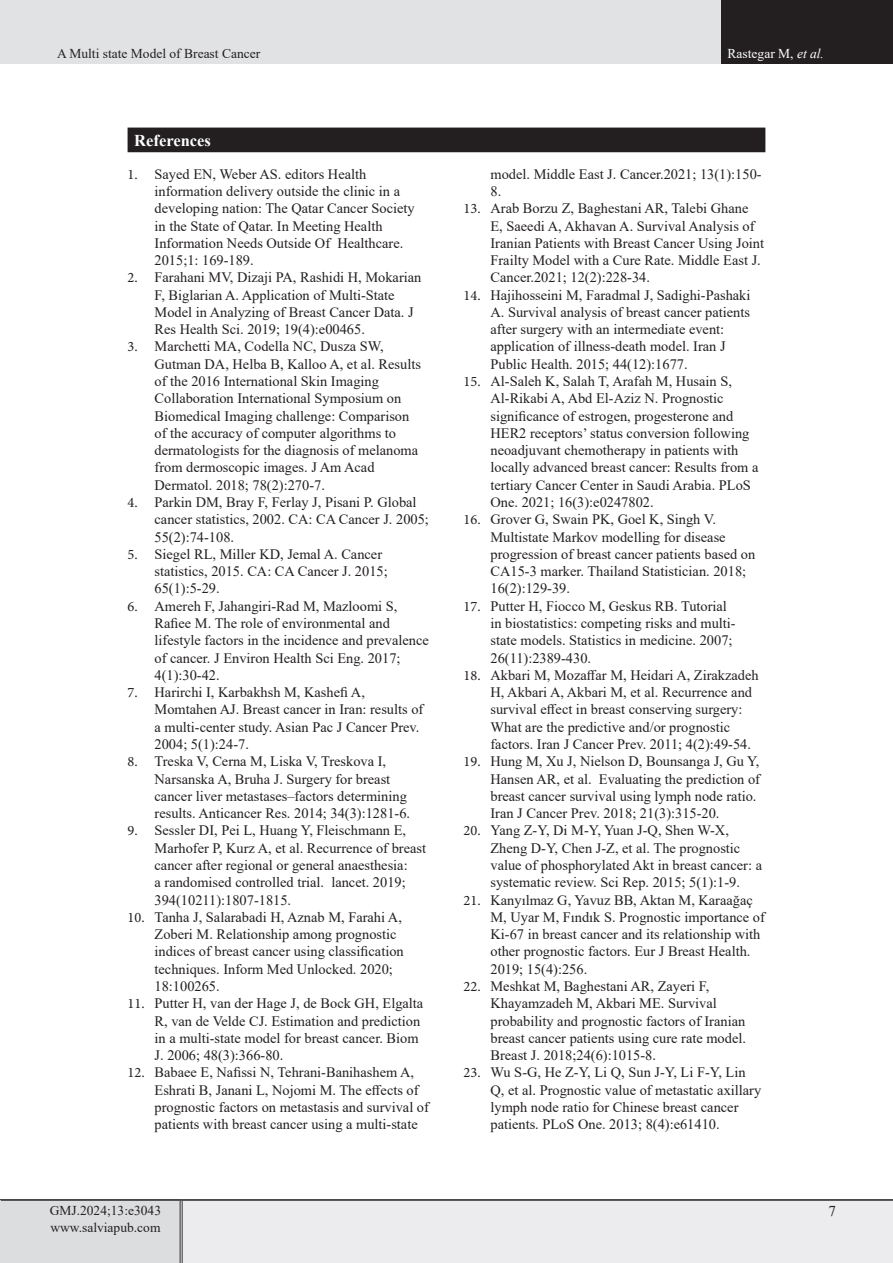
<style>
.page{position:relative;width:893px;height:1263px;background:#fff}
.page>*{position:absolute;margin:0;border:0;box-sizing:border-box;transform-origin:0 0}
.t1{font:700 16.5px "Times New Roman";color:#fff}
.t2{font:15px "Times New Roman";color:#231f20}
.t3{font:14.4px/17.2px "Times New Roman";color:#231f20}
.eeeeeeeeeeee{font:13.5px "Times New Roman";color:#231f20}
.t4{font:13.5px "Times New Roman";color:#fff}
.s1{font-style:italic}
.s2{font-family:"Minion Pro"}
</style>
<div class="page">
<div style="left:0;top:1200px;width:181px;height:63px;background:#dcdddf"></div>
<div style="left:181px;top:1200px;width:712px;height:63px;background:#ececee"></div>
<hr style="left:180px;top:1201px;width:3px;height:62px;background:#fff">
<hr style="left:180px;top:1201px;width:1px;height:62px;background:#231f20">
<hr style="left:182px;top:1201px;width:1px;height:62px;background:#231f20">
<hr style="left:0;top:1199px;width:181px;height:2px;background:#231f20">
<hr style="left:181px;top:1199px;width:712px;height:2px;background:#231f20">
<div style="left:0;top:0;width:722px;height:64px;background:#e1e2e4"></div>
<div style="left:722px;top:0;width:171px;height:64px;background:#231f20"></div>
<div style="left:128px;top:128px;width:637px;height:23px;background:#231f20"></div>
<hr style="left:128px;top:151px;width:637px;height:1px;background:#231f20">
<p class="eeeeeeeeeeee" style="left:57px;top:44px;width:205px">A Multi state Model of Breast Cancer</p>
<p class="t4" style="left:728px;top:44px;width:98px">Rastegar M, <span class="s1">et al.</span></p>
<p class="t1" style="left:134px;top:128px;width:78px">References</p>
<p class="t3" style="left:155px;top:165px;width:262px;text-indent:-27px"><span class="s2">1.</span> Sayed EN, Weber AS. editors Health information delivery outside the clinic in a developing nation: The Qatar Cancer Society in the State of Qatar. In Meeting Health Information Needs Outside Of Healthcare.<br>2015;1: 169-189.</p>
<p class="t3" style="left:155px;top:268px;width:268px;text-indent:-27px"><span class="s2">2.</span> Farahani MV, Dizaji PA, Rashidi H, Mokarian F, Biglarian A. Application of Multi-State Model in Analyzing of Breast Cancer Data. J Res Health Sci. 2019; 19(4):e00465.</p>
<p class="t3" style="left:155px;top:338px;width:268px;text-indent:-27px"><span class="s2">3.</span> Marchetti MA, Codella NC, Dusza SW, Gutman DA, Helba B, Kalloo A, et al. Results of the 2016 International Skin Imaging Collaboration International Symposium on Biomedical Imaging challenge: Comparison of the accuracy of computer algorithms to dermatologists for the diagnosis of melanoma from dermoscopic images. J Am Acad Dermatol. 2018; 78(2):270-7.</p>
<p class="t3" style="left:155px;top:493px;width:276px;text-indent:-27px"><span class="s2">4.</span> Parkin DM, Bray F, Ferlay J, Pisani P. Global cancer statistics, 2002. CA: CA Cancer J. 2005;<br>55(2):74-108.</p>
<p class="t3" style="left:155px;top:545px;width:235px;text-indent:-27px"><span class="s2">5.</span> Siegel RL, Miller KD, Jemal A. Cancer statistics, 2015. CA: CA Cancer J. 2015;<br>65(1):5-29.</p>
<p class="t3" style="left:155px;top:597px;width:276px;text-indent:-27px"><span class="s2">6.</span> Amereh F, Jahangiri-Rad M, Mazloomi S, Rafiee M. The role of environmental and lifestyle factors in the incidence and prevalence of cancer. J Environ Health Sci Eng. 2017; 4(1):30-42.</p>
<p class="t3" style="left:155px;top:683px;width:270px;text-indent:-27px"><span class="s2">7.</span> Harirchi I, Karbakhsh M, Kashefi A, Momtahen AJ. Breast cancer in Iran: results of a multi-center study. Asian Pac J Cancer Prev.<br>2004; 5(1):24-7.</p>
<p class="t3" style="left:155px;top:752px;width:257px;text-indent:-27px"><span class="s2">8.</span> Treska V, Cerna M, Liska V, Treskova I, Narsanska A, Bruha J. Surgery for breast cancer liver metastases–factors determining results. Anticancer Res. 2014; 34(3):1281-6.</p>
<p class="t3" style="left:155px;top:821px;width:273px;text-indent:-27px"><span class="s2">9.</span> Sessler DI, Pei L, Huang Y, Fleischmann E, Marhofer P, Kurz A, et al. Recurrence of breast cancer after regional or general anaesthesia:<br>a randomised controlled trial. lancet. 2019; 394(10211):1807-1815.</p>
<p class="t3" style="left:155px;top:908px;width:251px;text-indent:-27px"><span class="s2">10.</span> Tanha J, Salarabadi H, Aznab M, Farahi A, Zoberi M. Relationship among prognostic indices of breast cancer using classification techniques. Inform Med Unlocked. 2020; 18:100265.</p>
<p class="t3" style="left:155px;top:994px;width:270px;text-indent:-27px"><span class="s2">11.</span> Putter H, van der Hage J, de Bock GH, Elgalta R, van de Velde CJ. Estimation and prediction in a multi-state model for breast cancer. Biom J. 2006; 48(3):366-80.</p>
<p class="t3" style="left:155px;top:1063px;width:276px;text-indent:-27px"><span class="s2">12.</span> Babaee E, Nafissi N, Tehrani-Banihashem A, Eshrati B, Janani L, Nojomi M. The effects of prognostic factors on metastasis and survival of patients with breast cancer using a multi-state</p>
<p class="eeeeeeeeeeee" style="left:50px;top:1201px;width:113px">GMJ.2024;13:e3043</p>
<p class="eeeeeeeeeeee" style="left:50px;top:1217px;width:112px">www.salviapub.com</p>
<p class="t3" style="left:490px;top:165px;width:273px">model. Middle East J. Cancer.2021; 13(1):150-<br>8.</p>
<p class="t3" style="left:490px;top:199px;width:275px;text-indent:-27px"><span class="s2">13.</span> Arab Borzu Z, Baghestani AR, Talebi Ghane E, Saeedi A, Akhavan A. Survival Analysis of Iranian Patients with Breast Cancer Using Joint Frailty Model with a Cure Rate. Middle East J.<br>Cancer.2021; 12(2):228-34.</p>
<p class="t3" style="left:490px;top:286px;width:261px;text-indent:-27px"><span class="s2">14.</span> Hajihosseini M, Faradmal J, Sadighi-Pashaki A. Survival analysis of breast cancer patients after surgery with an intermediate event: application of illness-death model. Iran J Public Health. 2015; 44(12):1677.</p>
<p class="t3" style="left:490px;top:372px;width:269px;text-indent:-27px"><span class="s2">15.</span> Al-Saleh K, Salah T, Arafah M, Husain S, Al-Rikabi A, Abd El-Aziz N. Prognostic significance of estrogen, progesterone and HER2 receptors’ status conversion following neoadjuvant chemotherapy in patients with locally advanced breast cancer: Results from a tertiary Cancer Center in Saudi Arabia. PLoS One. 2021; 16(3):e0247802.</p>
<p class="t3" style="left:490px;top:510px;width:266px;text-indent:-27px"><span class="s2">16.</span> Grover G, Swain PK, Goel K, Singh V.<br>Multistate Markov modelling for disease progression of breast cancer patients based on CA15-3 marker. Thailand Statistician. 2018; 16(2):129-39.</p>
<p class="t3" style="left:490px;top:597px;width:247px;text-indent:-27px"><span class="s2">17.</span> Putter H, Fiocco M, Geskus RB. Tutorial in biostatistics: competing risks and multi&shy;state models. Statistics in medicine. 2007; 26(11):2389-430.</p>
<p class="t3" style="left:490px;top:666px;width:270px;text-indent:-27px"><span class="s2">18.</span> Akbari M, Mozaffar M, Heidari A, Zirakzadeh H, Akbari A, Akbari M, et al. Recurrence and survival effect in breast conserving surgery:<br>What are the predictive and/or prognostic factors. Iran J Cancer Prev. 2011; 4(2):49-54.</p>
<p class="t3" style="left:490px;top:752px;width:271px;text-indent:-27px"><span class="s2">19.</span> Hung M, Xu J, Nielson D, Bounsanga J, Gu Y, Hansen AR, et al. Evaluating the prediction of breast cancer survival using lymph node ratio.<br>Iran J Cancer Prev. 2018; 21(3):315-20.</p>
<p class="t3" style="left:490px;top:821px;width:273px;text-indent:-27px"><span class="s2">20.</span> Yang Z-Y, Di M-Y, Yuan J-Q, Shen W-X, Zheng D-Y, Chen J-Z, et al. The prognostic value of phosphorylated Akt in breast cancer: a systematic review. Sci Rep. 2015; 5(1):1-9.</p>
<p class="t3" style="left:490px;top:891px;width:276px;text-indent:-27px"><span class="s2">21.</span> Kanyılmaz G, Yavuz BB, Aktan M, Karaağaç M, Uyar M, Fındık S. Prognostic importance of Ki-67 in breast cancer and its relationship with other prognostic factors. Eur J Breast Health.<br>2019; 15(4):256.</p>
<p class="t3" style="left:490px;top:977px;width:257px;text-indent:-27px"><span class="s2">22.</span> Meshkat M, Baghestani AR, Zayeri F, Khayamzadeh M, Akbari ME. Survival probability and prognostic factors of Iranian breast cancer patients using cure rate model.<br>Breast J. 2018;24(6):1015-8.</p>
<p class="t3" style="left:490px;top:1063px;width:272px;text-indent:-27px"><span class="s2">23.</span> Wu S-G, He Z-Y, Li Q, Sun J-Y, Li F-Y, Lin Q, et al. Prognostic value of metastatic axillary lymph node ratio for Chinese breast cancer patients. PLoS One. 2013; 8(4):e61410.</p>
<p class="t2" style="left:828px;top:1201px;width:9px">7</p>
</div>
